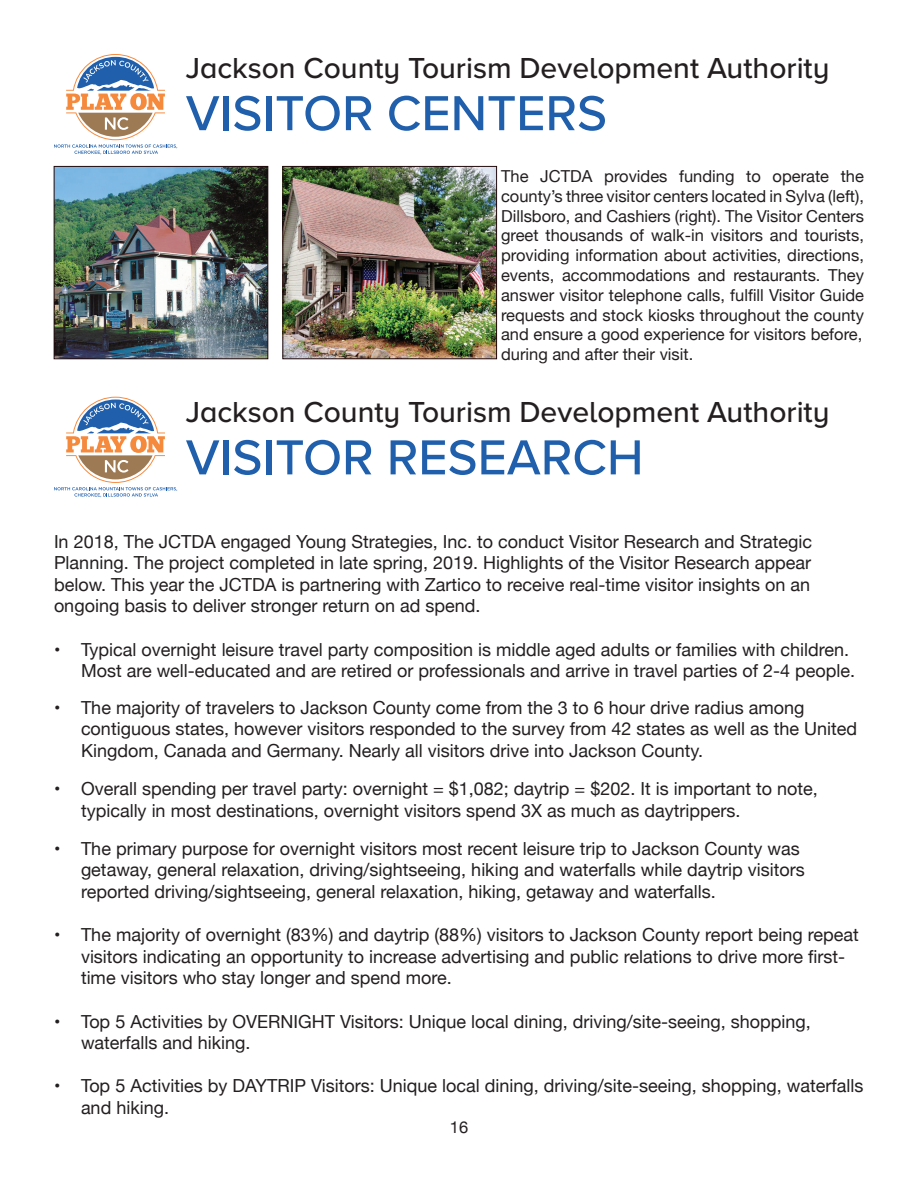
<style>
.page{position:relative;width:918px;height:1188px;background:#fff}
.page>*{position:absolute;margin:0;border:0;box-sizing:border-box;transform-origin:0 0}
.t1{font:500 51px "Proxima Nova A";color:#1f5fab}
.t2{font:500 30px "Proxima Nova A";color:#231f20}
.t3{font:18px/21.6px "Helvetica Neue";color:#231f20}
.t4{font:16.5px/19.8px "Helvetica Neue";color:#231f20;text-align:justify}
</style>
<div class="page">
<img style="left:285px;top:168px;width:210px;height:189px">
<div style="left:283px;top:166px;width:214px;height:193px;border:1px solid #220b0d"></div>
<img style="left:56px;top:168px;width:210px;height:189px">
<div style="left:54px;top:166px;width:214px;height:193px;border:1px solid #220b0d"></div>
<svg style="left:54px;top:54px;width:123px;height:100px"></svg>
<svg style="left:54px;top:397px;width:123px;height:100px"></svg>
<h2 class="t2" style="left:186px;top:50px;width:645px">Jackson County Tourism Development Authority</h2>
<h1 class="t1" style="left:186px;top:83px;width:423px">VISITOR CENTERS</h1>
<p class="t4" style="left:501px;top:167px;width:364px">The JCTDA provides funding to operate the county’s three visitor centers located in Sylva (left), Dillsboro, and Cashiers (right). The Visitor Centers greet thousands of walk-in visitors and tourists, providing information about activities, directions, events, accommodations and restaurants. They answer visitor telephone calls, fulfill Visitor Guide requests and stock kiosks throughout the county and ensure a good experience for visitors before, during and after their visit.</p>
<h2 class="t2" style="left:186px;top:394px;width:645px">Jackson County Tourism Development Authority</h2>
<h1 class="t1" style="left:186px;top:427px;width:459px">VISITOR RESEARCH</h1>
<p class="t3" style="left:54px;top:531px;width:760px;text-align:justify">In 2018, The JCTDA engaged Young Strategies, Inc. to conduct Visitor Research and Strategic Planning. The project completed in late spring, 2019. Highlights of the Visitor Research appear below. This year the JCTDA is partnering with Zartico to receive real-time visitor insights on an ongoing basis to deliver stronger return on ad spend.</p>
<p class="t3" style="left:81px;top:639px;width:776px;text-indent:-27px">• Typical overnight leisure travel party composition is middle aged adults or families with children.<br>Most are well-educated and are retired or professionals and arrive in travel parties of 2-4 people.</p>
<p class="t3" style="left:81px;top:698px;width:778px;text-indent:-27px">• The majority of travelers to Jackson County come from the 3 to 6 hour drive radius among contiguous states, however visitors responded to the survey from 42 states as well as the United<br>Kingdom, Canada and Germany. Nearly all visitors drive into Jackson County.</p>
<p class="t3" style="left:81px;top:779px;width:738px;text-indent:-27px">• Overall spending per travel party: overnight = $1,082; daytrip = $202. It is important to note, typically in most destinations, overnight visitors spend 3X as much as daytrippers.</p>
<p class="t3" style="left:81px;top:839px;width:725px;text-indent:-27px">• The primary purpose for overnight visitors most recent leisure trip to Jackson County was getaway, general relaxation, driving/sightseeing, hiking and waterfalls while daytrip visitors reported driving/sightseeing, general relaxation, hiking, getaway and waterfalls.</p>
<p class="t3" style="left:81px;top:925px;width:779px;text-indent:-27px">• The majority of overnight (83%) and daytrip (88%) visitors to Jackson County report being repeat visitors indicating an opportunity to increase advertising and public relations to drive more first&shy;time visitors who stay longer and spend more.</p>
<p class="t3" style="left:81px;top:1011px;width:731px;text-indent:-27px">• Top 5 Activities by OVERNIGHT Visitors: Unique local dining, driving/site-seeing, shopping, waterfalls and hiking.</p>
<p class="t3" style="left:81px;top:1076px;width:784px;text-indent:-27px">• Top 5 Activities by DAYTRIP Visitors: Unique local dining, driving/site-seeing, shopping, waterfalls and hiking.</p>
<p class="t4" style="left:450px;top:1118px;width:20px">16</p>
</div>
